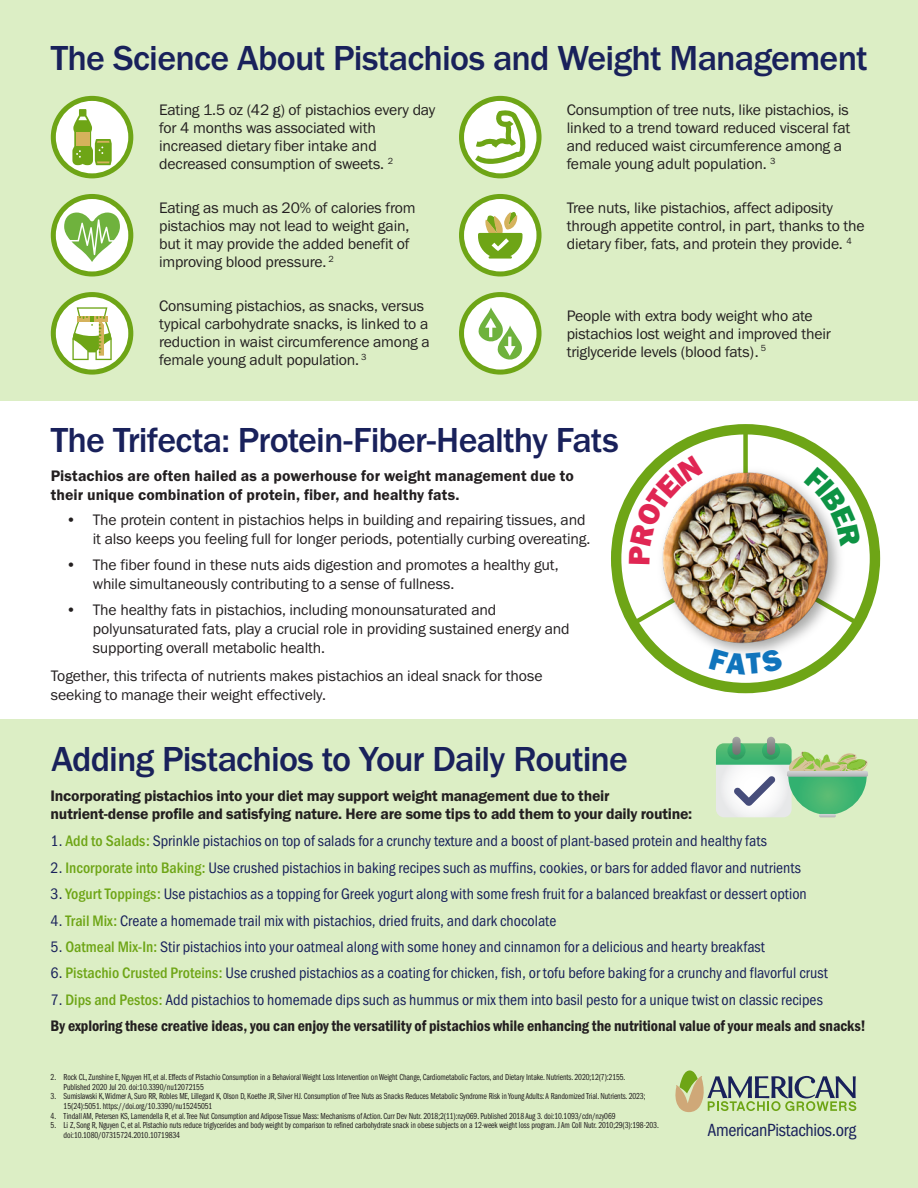
<style>
.page{position:relative;width:918px;height:1188px;background:#fff}
.page>*{position:absolute;margin:0;border:0;box-sizing:border-box;transform-origin:0 0}
.t1{font:500 36px "Franklin Gothic URW";letter-spacing:-.025em;color:#19215b}
.t2{font:18.15px "Franklin Gothic URW Cond";letter-spacing:-.02em;color:#19215b}
.t3{font:15.75px/18px "Franklin Gothic URW Boo";letter-spacing:-.01em;color:#231f20}
.t4{font:15.75px "Franklin Gothic URW Cond";color:#19215b}
.t5{font:15.75px/18.9px "Franklin Gothic URW Dem";letter-spacing:-.01em;color:#231f20}
.t6{font:15.75px "Franklin Gothic URW Con Dem";letter-spacing:-.005em;color:#231f20}
.t7{font:9px/9.8px "Franklin Gothic LT Pro Bk Cm";letter-spacing:-.01em;color:#231f20}
.s1{font-weight:500;color:#6ea516}
</style>
<div class="page">
<div style="left:0;top:719px;width:918px;height:469px;background:#dceec5"></div>
<div style="left:0;top:0;width:918px;height:400px;background:#dceec5"></div>
<div style="left:51px;top:292px;width:82px;height:83px;background:#6ea516;border-radius:50%"></div>
<div style="left:56px;top:297px;width:72px;height:73px;background:#fff;border-radius:50%"></div>
<svg style="left:72px;top:307px;width:40px;height:53px"></svg>
<svg style="left:51px;top:194px;width:82px;height:83px"></svg>
<div style="left:56px;top:199px;width:72px;height:72px;background:#fff;border-radius:50%"></div>
<svg style="left:64px;top:213px;width:56px;height:49px"></svg>
<svg style="left:51px;top:96px;width:82px;height:82px"></svg>
<div style="left:56px;top:101px;width:72px;height:72px;background:#fff;border-radius:50%"></div>
<svg style="left:72px;top:109px;width:40px;height:56px"></svg>
<svg style="left:459px;top:292px;width:83px;height:83px"></svg>
<div style="left:464px;top:297px;width:72px;height:73px;background:#fff;border-radius:50%"></div>
<svg style="left:471px;top:307px;width:57px;height:59px"></svg>
<svg style="left:459px;top:194px;width:83px;height:83px"></svg>
<div style="left:464px;top:199px;width:72px;height:72px;background:#fff;border-radius:50%"></div>
<svg style="left:478px;top:212px;width:45px;height:47px"></svg>
<svg style="left:459px;top:96px;width:83px;height:82px"></svg>
<div style="left:464px;top:101px;width:72px;height:72px;background:#fff;border-radius:50%"></div>
<svg style="left:475px;top:109px;width:53px;height:56px"></svg>
<svg style="left:675px;top:1070px;width:181px;height:42px"></svg>
<div style="left:732px;top:737px;width:9px;height:18px;background:#999;border-radius:4px"></div>
<div style="left:767px;top:737px;width:8px;height:18px;background:#999;border-radius:4px"></div>
<svg style="left:716px;top:743px;width:152px;height:74px"></svg>
<div style="left:611px;top:424px;width:269px;height:269px;background:#6ea516;border-radius:50%"></div>
<img style="left:621px;top:434px;width:249px;height:249px">
<h1 class="t1" style="left:51px;top:36px;width:818px">The Science About Pistachios and Weight Management</h1>
<p class="t3" style="left:159px;top:101px;width:278px">Eating 1.5 oz (42 g) of pistachios every day for 4 months was associated with increased dietary fiber intake and decreased consumption of sweets. <sup>2</sup></p>
<p class="t3" style="left:159px;top:199px;width:258px">Eating as much as 20% of calories from pistachios may not lead to weight gain, but it may provide the added benefit of improving blood pressure. <sup>2</sup></p>
<p class="t3" style="left:159px;top:297px;width:272px">Consuming pistachios, as snacks, versus typical carbohydrate snacks, is linked to a reduction in waist circumference among a female young adult population. <sup>3</sup></p>
<p class="t3" style="left:567px;top:101px;width:285px">Consumption of tree nuts, like pistachios, is linked to a trend toward reduced visceral fat and reduced waist circumference among a female young adult population. <sup>3</sup></p>
<p class="t3" style="left:567px;top:199px;width:299px">Tree nuts, like pistachios, affect adiposity through appetite control, in part, thanks to the dietary fiber, fats, and protein they provide. <sup>4</sup></p>
<p class="t3" style="left:567px;top:306px;width:266px">People with extra body weight who ate pistachios lost weight and improved their triglyceride levels (blood fats). <sup>5</sup></p>
<h1 class="t1" style="left:51px;top:418px;width:570px">The Trifecta: Protein-Fiber-Healthy Fats</h1>
<p class="t5" style="left:51px;top:466px;width:525px">Pistachios are often hailed as a powerhouse for weight management due to their unique combination of protein, fiber, and healthy fats.</p>
<p class="t3" style="left:93px;top:510px;width:499px;line-height:18.9px;text-indent:-27px">• The protein content in pistachios helps in building and repairing tissues, and it also keeps you feeling full for longer periods, potentially curbing overeating.</p>
<p class="t3" style="left:93px;top:555px;width:467px;line-height:18.9px;text-indent:-27px">• The fiber found in these nuts aids digestion and promotes a healthy gut, while simultaneously contributing to a sense of fullness.</p>
<p class="t3" style="left:93px;top:600px;width:478px;line-height:18.9px;text-indent:-27px">• The healthy fats in pistachios, including monounsaturated and polyunsaturated fats, play a crucial role in providing sustained energy and supporting overall metabolic health.</p>
<p class="t3" style="left:51px;top:666px;width:493px;line-height:18.9px">Together, this trifecta of nutrients makes pistachios an ideal snack for those seeking to manage their weight effectively.</p>
<h1 class="t1" style="left:51px;top:737px;width:578px">Adding Pistachios to Your Daily Routine</h1>
<p class="t5" style="left:51px;top:786px;width:643px">Incorporating pistachios into your diet may support weight management due to their nutrient-dense profile and satisfying nature. Here are some tips to add them to your daily routine:</p>
<p class="t4" style="left:51px;top:830px;width:718px">1. <span class="s1">Add to Salads:</span> Sprinkle pistachios on top of salads for a crunchy texture and a boost of plant-based protein and healthy fats</p>
<p class="t4" style="left:51px;top:856px;width:752px">2. <span class="s1">Incorporate into Baking:</span> Use crushed pistachios in baking recipes such as muffins, cookies, or bars for added flavor and nutrients</p>
<p class="t4" style="left:51px;top:883px;width:758px">3. <span class="s1">Yogurt Toppings:</span> Use pistachios as a topping for Greek yogurt along with some fresh fruit for a balanced breakfast or dessert option</p>
<p class="t4" style="left:51px;top:909px;width:507px">4. <span class="s1">Trail Mix:</span> Create a homemade trail mix with pistachios, dried fruits, and dark chocolate</p>
<p class="t4" style="left:51px;top:935px;width:716px">5. <span class="s1">Oatmeal Mix-In:</span> Stir pistachios into your oatmeal along with some honey and cinnamon for a delicious and hearty breakfast</p>
<p class="t4" style="left:51px;top:962px;width:779px">6. <span class="s1">Pistachio Crusted Proteins:</span> Use crushed pistachios as a coating for chicken, fish, or tofu before baking for a crunchy and flavorful crust</p>
<p class="t4" style="left:51px;top:988px;width:774px">7. <span class="s1">Dips and Pestos:</span> Add pistachios to homemade dips such as hummus or mix them into basil pesto for a unique twist on classic recipes</p>
<p class="t6" style="left:51px;top:1015px;width:817px">By exploring these creative ideas, you can enjoy the versatility of pistachios while enhancing the nutritional value of your meals and snacks!</p>
<p class="t7" style="left:64px;top:1072px;width:563px;text-indent:-13px">2. Rock CL, Zunshine E, Nguyen HT, et al. Effects of Pistachio Consumption in a Behavioral Weight Loss Intervention on Weight Change, Cardiometabolic Factors, and Dietary Intake. Nutrients. 2020;12(7):2155.<br>Published 2020 Jul 20. doi:10.3390/nu12072155</p>
<p class="t7" style="left:64px;top:1092px;width:583px;text-indent:-13px">3. Sumislawski K, Widmer A, Suro RR, Robles ME, Lillegard K, Olson D, Koethe JR, Silver HJ. Consumption of Tree Nuts as Snacks Reduces Metabolic Syndrome Risk in Young Adults: A Randomized Trial. Nutrients. 2023;<br>15(24):5051. https://doi.org/10.3390/nu15245051</p>
<p class="t7" style="left:51px;top:1111px;width:566px">4. Tindall AM, Petersen KS, Lamendella R, et al. Tree Nut Consumption and Adipose Tissue Mass: Mechanisms of Action. Curr Dev Nutr. 2018;2(11):nzy069. Published 2018 Aug 3. doi:10.1093/cdn/nzy069</p>
<p class="t7" style="left:64px;top:1121px;width:597px;text-indent:-13px">5. Li Z, Song R, Nguyen C, et al. Pistachio nuts reduce triglycerides and body weight by comparison to refined carbohydrate snack in obese subjects on a 12-week weight loss program. J Am Coll Nutr. 2010;29(3):198-203. doi:10.1080/07315724.2010.10719834</p>
<p class="t2" style="left:707px;top:1117px;width:150px">AmericanPistachios.org</p>
</div>
